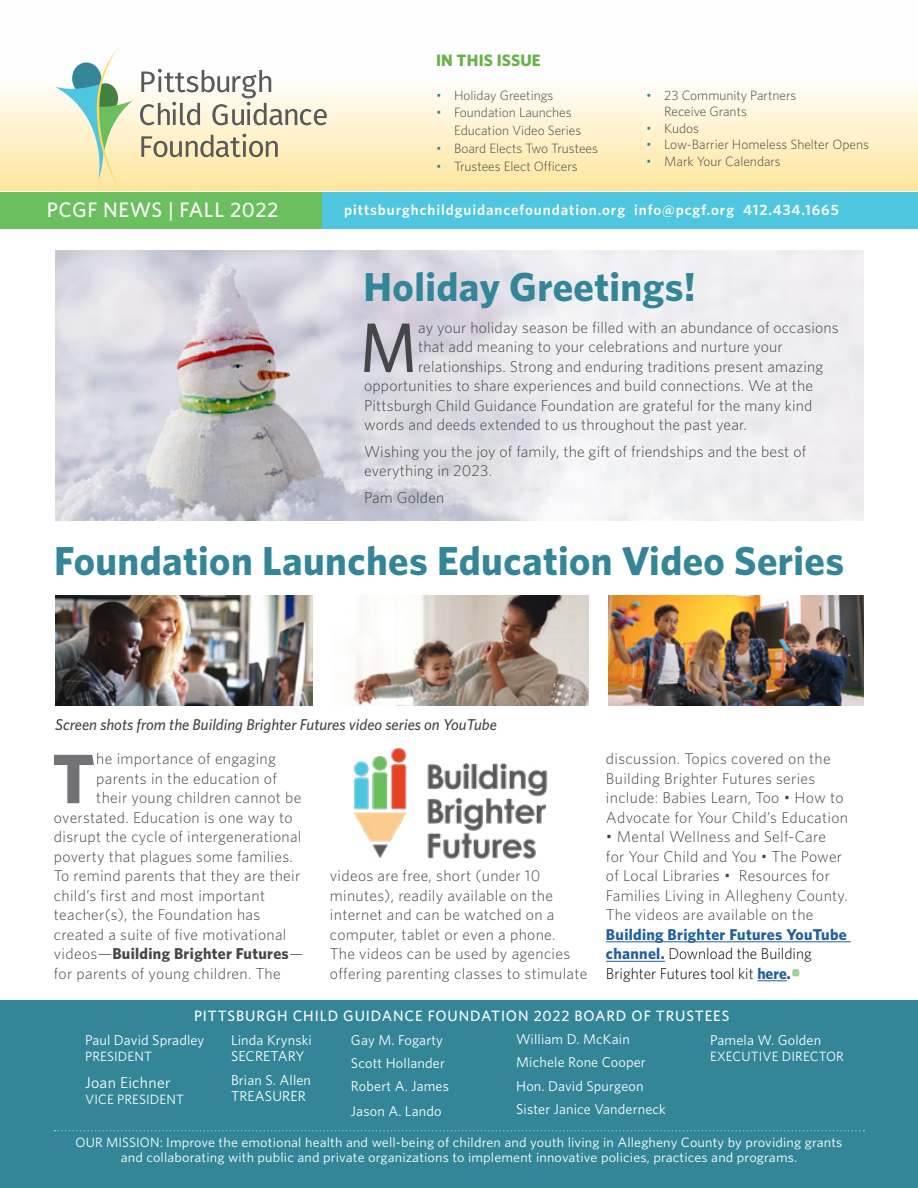
<style>
.page{position:relative;width:918px;height:1188px;background:#fff}
.page>*{position:absolute;margin:0;border:0;box-sizing:border-box;transform-origin:0 0}
.t1{font:500 70.05px "Whitney";color:#464547;scale:.9 1}
.t2{font:700 70.05px "Whitney";color:#717376}
.t3{font:700 40.5px "Whitney";letter-spacing:.01em;color:#328698}
.t4{font:500 21px "Whitney";letter-spacing:.03em;color:#fff}
.t5{font:700 16.5px "Whitney";letter-spacing:.01em;color:#63b345}
.t6{font:300 15.75px/19.5px "Whitney";letter-spacing:.02em;color:#464547}
.t7{font:700 15.75px/19.5px "Whitney";letter-spacing:.02em;color:#215e9e}
.t8{font:italic 500 15.75px "Whitney";color:#464547}
.t9{font:700 15.75px "Whitney";letter-spacing:.02em;color:#464547}
.t10{font:15.75px "Whitney";letter-spacing:.02em;color:#fff}
.t11{font:600 15px "Whitney";letter-spacing:.06em;color:#fff}
.t12{font:500 15px "Whitney";letter-spacing:.06em;color:#fff}
.t13{font:14.25px/23.2px "Whitney";letter-spacing:.01em;color:#fff}
.t14{font:13.5px/15px "Whitney";letter-spacing:.01em;color:#fff;text-align:center}
.t15{font:300 13.5px/17.9px "Whitney";color:#464547}
.s1{color:#328698}
.s2{font-weight:300}
.s3{font-weight:300;color:#000}
.s4{color:#2a3896}
.s5{font-size:21px;color:#a1d295}
</style>
<div class="page">
<svg style="left:0;top:68px;width:918px;height:123px"></svg>
<div style="left:296px;top:192px;width:622px;height:37px;background:#4fc6df"></div>
<div style="left:0;top:192px;width:322px;height:37px;background:#6bbf5f"></div>
<svg style="left:55px;top:47px;width:78px;height:141px"></svg>
<svg style="left:140px;top:69px;width:187px;height:56px"></svg>
<svg style="left:141px;top:134px;width:137px;height:23px"></svg>
<div style="left:0;top:1000px;width:918px;height:188px;background:#328698"></div>
<svg style="left:54px;top:1130px;width:810px;height:1px"></svg>
<img style="left:55px;top:250px;width:809px;height:270px">
<hr style="left:606px;top:942px;width:245px;height:1px;background:#215e9e">
<hr style="left:606px;top:961px;width:59px;height:1px;background:#215e9e">
<hr style="left:757px;top:981px;width:30px;height:1px;background:#215e9e">
<img style="left:55px;top:595px;width:258px;height:111px">
<img style="left:608px;top:595px;width:256px;height:111px">
<img style="left:353px;top:595px;width:235px;height:111px">
<img style="left:354px;top:748px;width:194px;height:111px">
<p class="t5" style="left:436px;top:51px;width:106px">IN THIS ISSUE</p>
<p class="t15" style="left:436px;top:86px;width:119px"><span class="s1">•</span> Holiday Greetings</p>
<p class="t15" style="left:454px;top:104px;width:129px;text-indent:-18px"><span class="s1">•</span> Foundation Launches<br>Education Video Series</p>
<p class="t15" style="left:436px;top:139px;width:163px"><span class="s1">•</span> Board Elects Two Trustees</p>
<p class="t15" style="left:436px;top:157px;width:143px"><span class="s1">•</span> Trustees Elect Officers</p>
<p class="t15" style="left:664px;top:86px;width:134px;line-height:16.5px;text-indent:-18px"><span class="s1">•</span> 23 Community Partners<br>Receive Grants</p>
<p class="t15" style="left:646px;top:119px;width:54px"><span class="s1">•</span> Kudos</p>
<p class="t15" style="left:646px;top:135px;width:224px"><span class="s1">•</span> Low-Barrier Homeless Shelter Opens</p>
<p class="t15" style="left:646px;top:152px;width:136px"><span class="s1">•</span> Mark Your Calendars</p>
<h3 class="t4" style="left:47px;top:197px;width:233px">PCGF NEWS | FALL 2022</h3>
<p class="t11" style="left:344px;top:201px;width:496px">pittsburghchildguidancefoundation.org info@pcgf.org 412.434.1665</p>
<h2 class="t3" style="left:364px;top:262px;width:334px">Holiday Greetings!</h2>
<h1 class="t1" style="left:360px;top:305px;width:65px">M</h1>
<p class="t6" style="left:418px;top:318px;width:422px">ay your holiday season be filled with an abundance of occasions</p>
<p class="t6" style="left:418px;top:337px;width:366px">that add meaning to your celebrations and nurture your</p>
<p class="t6" style="left:418px;top:357px;width:407px">relationships. Strong and enduring traditions present amazing</p>
<p class="t6" style="left:364px;top:376px;width:450px">opportunities to share experiences and build connections. We at the</p>
<p class="t6" style="left:364px;top:396px;width:450px">Pittsburgh Child Guidance Foundation are grateful for the many kind</p>
<p class="t6" style="left:364px;top:415px;width:384px">words and deeds extended to us throughout the past year.</p>
<p class="t6" style="left:364px;top:441px;width:444px">Wishing you the joy of family, the gift of friendships and the best of everything in 2023.</p>
<p class="t6" style="left:364px;top:487px;width:82px">Pam Golden</p>
<h2 class="t3" style="left:54px;top:537px;width:791px">Foundation Launches Education Video Series</h2>
<p class="t8" style="left:55px;top:715px;width:443px">Screen shots from the Building Brighter Futures video series on YouTube</p>
<h1 class="t2" style="left:52px;top:736px;width:44px">T</h1>
<p class="t6" style="left:96px;top:749px;width:181px">he importance of engaging</p>
<p class="t6" style="left:96px;top:768px;width:182px">parents in the education of</p>
<p class="t6" style="left:96px;top:788px;width:207px">their young children cannot be</p>
<p class="t6" style="left:54px;top:807px;width:240px">overstated. Education is one way to</p>
<p class="t6" style="left:54px;top:827px;width:249px">disrupt the cycle of intergenerational</p>
<p class="t6" style="left:54px;top:846px;width:240px">poverty that plagues some families.</p>
<p class="t6" style="left:54px;top:866px;width:248px">To remind parents that they are their</p>
<p class="t6" style="left:54px;top:885px;width:213px">child’s first and most important</p>
<p class="t6" style="left:54px;top:905px;width:208px">teacher(s), the Foundation has</p>
<p class="t6" style="left:54px;top:924px;width:234px">created a suite of five motivational</p>
<p class="t9" style="left:54px;top:944px;width:251px"><span class="s2">videos—</span>Building Brighter Futures<span class="s2">—</span></p>
<p class="t6" style="left:54px;top:963px;width:228px">for parents of young children. The</p>
<p class="t6" style="left:330px;top:866px;width:259px">videos are free, short (under 10 minutes), readily available on the internet and can be watched on a computer, tablet or even a phone.<br>The videos can be used by agencies offering parenting classes to stimulate</p>
<p class="t6" style="left:606px;top:749px;width:244px">discussion. Topics covered on the Building Brighter Futures series include: Babies Learn, Too • How to Advocate for Your Child’s Education</p>
<p class="t6" style="left:606px;top:827px;width:244px">• Mental Wellness and Self-Care for Your Child and You • The Power of Local Libraries • Resources for Families Living in Allegheny County.<br>The videos are available on the</p>
<p class="t7" style="left:606px;top:924px;width:242px">Building Brighter Futures YouTube channel. <span class="s3">Download the Building<br>Brighter Futures tool kit</span> here<span class="s4">.</span><span class="s5">•</span></p>
<p class="t12" style="left:194px;top:1007px;width:537px">PITTSBURGH CHILD GUIDANCE FOUNDATION 2022 BOARD OF TRUSTEES</p>
<p class="t13" style="left:85px;top:1028px;width:121px">Paul David Spradley</p>
<p class="t14" style="left:85px;top:1049px;width:68px">PRESIDENT</p>
<p class="t10" style="left:85px;top:1073px;width:87px">Joan Eichner</p>
<p class="t14" style="left:85px;top:1092px;width:100px">VICE PRESIDENT</p>
<p class="t13" style="left:516px;top:1027px;width:151px">William D. McKain<br>Michele Rone Cooper<br>Hon. David Spurgeon<br>Sister Janice Vanderneck</p>
<p class="t13" style="left:710px;top:1028px;width:113px">Pamela W. Golden</p>
<p class="t13" style="left:231px;top:1031px;width:82px;line-height:16.5px">Linda Krynski<br>SECRETARY</p>
<p class="t13" style="left:231px;top:1071px;width:82px;line-height:16.5px">Brian S. Allen<br>TREASURER</p>
<p class="t13" style="left:351px;top:1028px;width:99px">Gay M. Fogarty<br>Scott Hollander<br>Robert A. James</p>
<p class="t13" style="left:351px;top:1099px;width:92px">Jason A. Lando</p>
<p class="t14" style="left:710px;top:1049px;width:135px">EXECUTIVE DIRECTOR</p>
<p class="t14" style="left:76px;top:1135px;width:768px">OUR MISSION: Improve the emotional health and well-being of children and youth living in Allegheny County by providing grants and collaborating with public and private organizations to implement innovative policies, practices and programs.</p>
</div>
